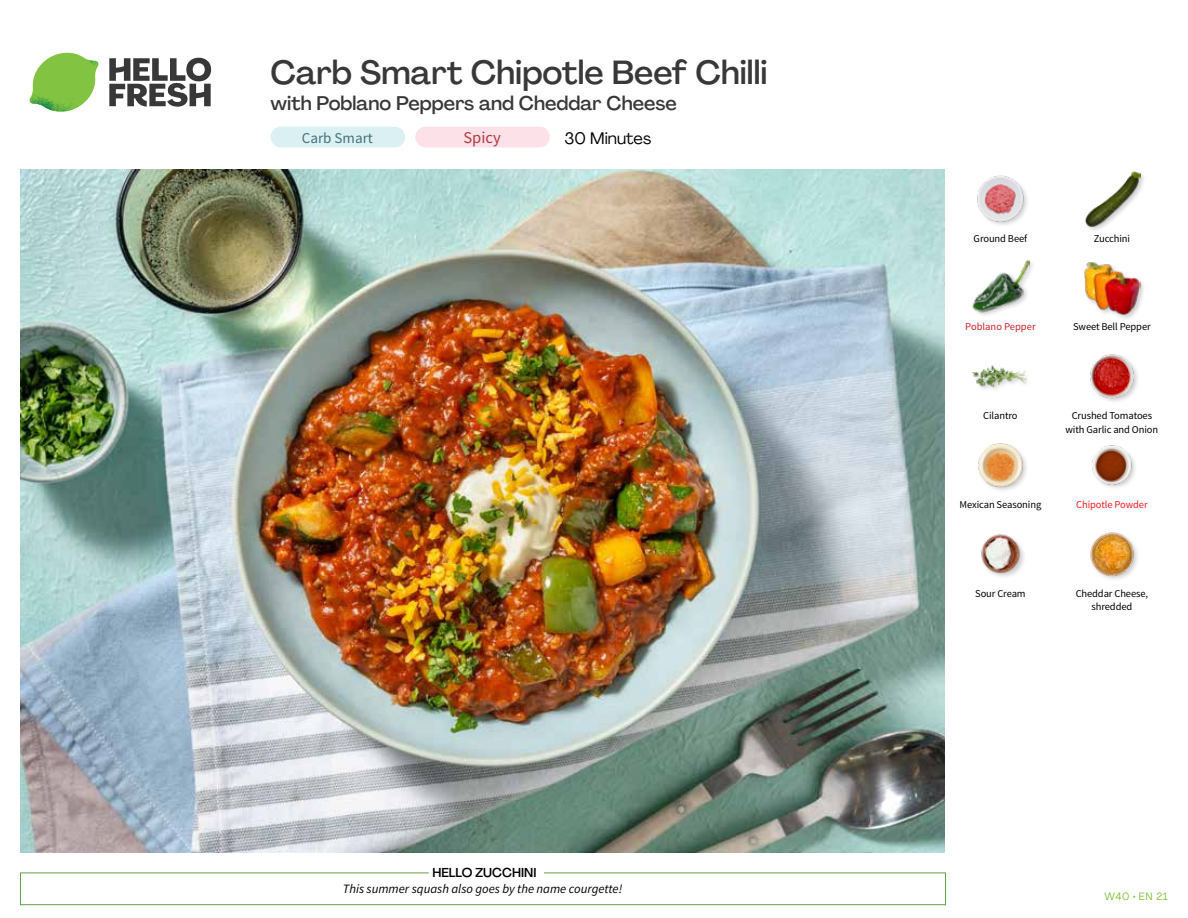
<style>
.page{position:relative;width:1188px;height:918px;background:#fff}
.page>*{position:absolute;margin:0;border:0;box-sizing:border-box;transform-origin:0 0}
.t1{font:500 33px "Agrandir";color:#383839}
.t2{font:500 19.5px "Agrandir";color:#383839}
.t3{font:16.5px "Agrandir";color:#000}
.t4{font:16.5px "Source Sans Pro";color:#b33841}
.t5{font:15px "Source Sans Pro";color:#43717b}
.t6{font:italic 12.75px "Source Sans Pro";color:#000}
.t7{font:500 12.75px "Agrandir";color:#000}
.t8{font:10.5px/13.5px "Source Sans Pro";letter-spacing:-.01em;color:#000;text-align:center}
.t9{font:10.5px "Source Sans Pro";letter-spacing:-.01em;color:#ed1d24}
.t10{font:10.5px "Source Sans Pro";color:#c82027}
.t11{font:10.5px "Agrandir";letter-spacing:.05em;color:#82c341}
</style>
<div class="page">
<div style="left:415px;top:127px;width:135px;height:20px;background:#fce1e9;border-radius:10px"></div>
<div style="left:271px;top:127px;width:134px;height:20px;background:#dbf0f2;border-radius:10px"></div>
<svg style="left:109px;top:57px;width:102px;height:50px"></svg>
<svg style="left:34px;top:53px;width:62px;height:40px"></svg>
<img style="left:67px;top:53px;width:32px;height:26px">
<img style="left:33px;top:75px;width:59px;height:11px">
<img style="left:29px;top:79px;width:61px;height:33px">
<img style="left:65px;top:86px;width:27px;height:25px">
<div style="left:20px;top:873px;width:926px;height:32px;border:1px solid #609f43"></div>
<div style="left:429px;top:865px;width:115px;height:15px;background:#fff"></div>
<img style="left:21px;top:170px;width:924px;height:682px">
<img style="left:1090px;top:532px;width:48px;height:47px">
<img style="left:981px;top:534px;width:43px;height:43px">
<img style="left:1092px;top:445px;width:43px;height:43px">
<img style="left:978px;top:443px;width:49px;height:48px">
<img style="left:1090px;top:354px;width:48px;height:48px">
<img style="left:972px;top:365px;width:55px;height:23px">
<div style="left:1083px;top:261px;width:63px;height:61px;background:#000;opacity:.2"></div>
<img style="left:1083px;top:261px;width:58px;height:55px">
<div style="left:972px;top:258px;width:63px;height:60px;background:#000;opacity:.2"></div>
<img style="left:972px;top:259px;width:57px;height:56px">
<div style="left:1084px;top:171px;width:63px;height:62px;background:#000;opacity:.2"></div>
<img style="left:1084px;top:171px;width:57px;height:56px">
<img style="left:977px;top:175px;width:50px;height:50px">
<h1 class="t1" style="left:271px;top:52px;width:498px">Carb Smart Chipotle Beef Chilli</h1>
<h2 class="t2" style="left:271px;top:91px;width:408px">with Poblano Peppers and Cheddar Cheese</h2>
<h3 class="t5" style="left:302px;top:128px;width:73px">Carb Smart</h3>
<h3 class="t4" style="left:463px;top:128px;width:39px">Spicy</h3>
<h3 class="t3" style="left:565px;top:128px;width:88px">30 Minutes</h3>
<p class="t7" style="left:432px;top:864px;width:106px">HELLO ZUCCHINI</p>
<p class="t6" style="left:343px;top:881px;width:281px">This summer squash also goes by the name courgette!</p>
<p class="t8" style="left:974px;top:232px;width:55px">Ground Beef</p>
<p class="t8" style="left:1094px;top:232px;width:38px">Zucchini</p>
<p class="t10" style="left:965px;top:320px;width:72px">Poblano Pepper</p>
<p class="t8" style="left:1073px;top:320px;width:79px">Sweet Bell Pepper</p>
<p class="t8" style="left:983px;top:409px;width:36px">Cilantro</p>
<p class="t8" style="left:1066px;top:409px;width:94px">Crushed Tomatoes with Garlic and Onion</p>
<p class="t8" style="left:960px;top:498px;width:83px">Mexican Seasoning</p>
<p class="t9" style="left:1076px;top:498px;width:73px">Chipotle Powder</p>
<p class="t8" style="left:975px;top:587px;width:52px">Sour Cream</p>
<p class="t8" style="left:1076px;top:587px;width:74px">Cheddar Cheese, shredded</p>
<p class="t11" style="left:1105px;top:890px;width:65px">W40 • EN 21</p>
</div>
